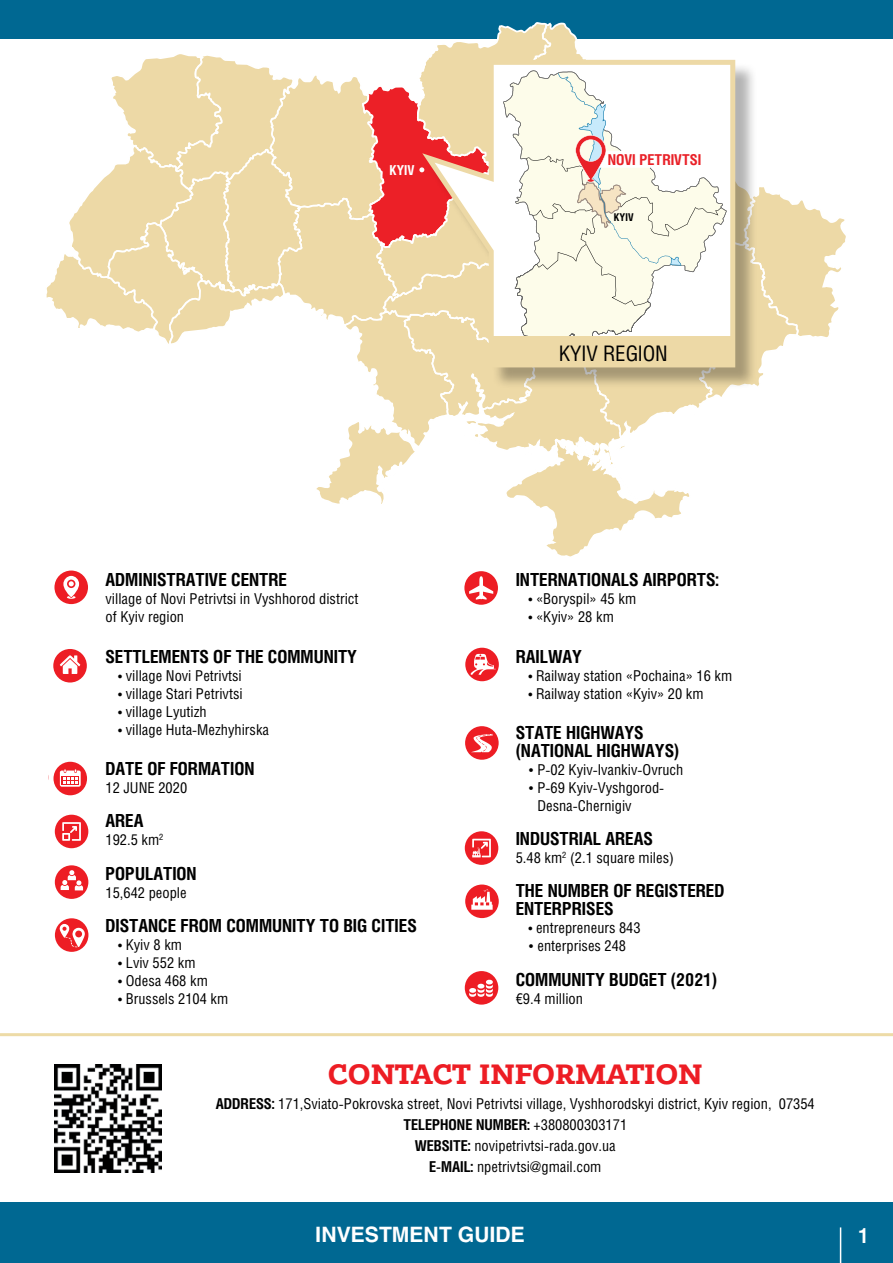
<style>
.page{position:relative;width:893px;height:1263px;background:#fff}
.page>*{position:absolute;margin:0;border:0;box-sizing:border-box;transform-origin:0 0}
.t1{font:700 30px "Bandera Pro";color:#ed1d24}
.t2{font:21.45px "Helios Cond C";color:#000}
.t3{font:700 21px "Helios C";color:#fff}
.t4{font:700 21px "Helios Cond C";color:#fff}
.t5{font:700 18px/18px "Helios Cond C";color:#000}
.t6{font:15px/21px "Helios Cond C";color:#000}
.t7{font:700 15px "Helios Cond C";color:#e92027}
.t8{font:700 13.65px "Helios Cond C";color:#fff}
.t9{font:700 10.8px "Helios Cond C";color:#000}
.s1{font-family:"Times New Roman"}
.s2{font-weight:700}
</style>
<div class="page">
<div style="left:0;top:0;width:893px;height:39px;background:#006892"></div>
<div style="left:0;top:1202px;width:893px;height:61px;background:#006892"></div>
<hr style="left:840px;top:1227px;width:1px;height:36px;background:#fff">
<svg style="left:46px;top:22px;width:800px;height:535px"></svg>
<div style="left:493px;top:336px;width:241px;height:30px;background:#edd9a6"></div>
<div style="left:54px;top:570px;width:34px;height:34px;background:#ed1d24;border-radius:50%"></div>
<svg style="left:63px;top:576px;width:16px;height:23px"></svg>
<svg style="left:464px;top:571px;width:34px;height:34px"></svg>
<svg style="left:469px;top:576px;width:24px;height:24px"></svg>
<div style="left:465px;top:648px;width:34px;height:33px;background:#ed1d24;border-radius:50%"></div>
<svg style="left:471px;top:654px;width:25px;height:21px"></svg>
<div style="left:465px;top:726px;width:34px;height:34px;background:#ed1d24;border-radius:50%"></div>
<svg style="left:472px;top:734px;width:21px;height:18px"></svg>
<div style="left:465px;top:831px;width:33px;height:34px;background:#ed1d24;border-radius:50%"></div>
<svg style="left:472px;top:839px;width:19px;height:18px"></svg>
<div style="left:465px;top:884px;width:34px;height:34px;background:#ed1d24;border-radius:50%"></div>
<svg style="left:471px;top:889px;width:22px;height:21px"></svg>
<div style="left:465px;top:971px;width:33px;height:34px;background:#ed1d24;border-radius:50%"></div>
<svg style="left:469px;top:979px;width:24px;height:18px"></svg>
<div style="left:53px;top:649px;width:34px;height:33px;background:#ed1d24;border-radius:50%"></div>
<svg style="left:60px;top:655px;width:20px;height:19px"></svg>
<div style="left:54px;top:762px;width:33px;height:33px;background:#ed1d24;border-radius:50%"></div>
<svg style="left:60px;top:769px;width:21px;height:18px"></svg>
<div style="left:55px;top:815px;width:33px;height:33px;background:#ed1d24;border-radius:50%"></div>
<svg style="left:62px;top:822px;width:19px;height:19px"></svg>
<div style="left:55px;top:865px;width:33px;height:34px;background:#ed1d24;border-radius:50%"></div>
<svg style="left:61px;top:870px;width:22px;height:20px"></svg>
<div style="left:55px;top:918px;width:33px;height:34px;background:#ed1d24;border-radius:50%"></div>
<svg style="left:60px;top:924px;width:25px;height:23px"></svg>
<hr style="left:0;top:1033px;width:893px;height:3px;background:#eddba7">
<img style="left:54px;top:1064px;width:107px;height:108px">
<p class="t8" style="left:389px;top:162px;width:27px">KYIV</p>
<p class="t5" style="left:105px;top:570px;width:183px">ADMINISTRATIVE CENTRE</p>
<p class="t6" style="left:105px;top:590px;width:254px;line-height:18px">village of Novi Petrivtsi in Vyshhorod district of Kyiv region</p>
<p class="t5" style="left:105px;top:647px;width:253px">SETTLEMENTS OF THE COMMUNITY</p>
<p class="t6" style="left:118px;top:665px;width:125px">• village Novi Petrivtsi</p>
<p class="t6" style="left:118px;top:683px;width:126px">• village Stari Petrivtsi</p>
<p class="t6" style="left:118px;top:701px;width:90px">• village Lyutizh</p>
<p class="t6" style="left:118px;top:719px;width:152px">• village Huta-Mezhyhirskа</p>
<p class="t5" style="left:105px;top:759px;width:150px">DATE OF FORMATION</p>
<p class="t6" style="left:105px;top:777px;width:83px">12 JUNE 2020</p>
<p class="t5" style="left:105px;top:811px;width:39px">AREA</p>
<p class="t6" style="left:105px;top:829px;width:59px">192.5 km<sup>2</sup></p>
<p class="t5" style="left:105px;top:864px;width:93px">POPULATION</p>
<p class="t6" style="left:105px;top:881px;width:83px">15,642 people</p>
<p class="t5" style="left:105px;top:916px;width:313px">DISTANCE FROM COMMUNITY TO BIG CITIES</p>
<p class="t6" style="left:118px;top:934px;width:65px">• Kyiv 8 km</p>
<p class="t6" style="left:118px;top:952px;width:79px">• Lviv 552 km</p>
<p class="t6" style="left:118px;top:970px;width:91px">• Odesa 468 km</p>
<p class="t6" style="left:118px;top:988px;width:112px">• Brussels 2104 km</p>
<p class="t7" style="left:608px;top:150px;width:95px">NOVI PETRIVTSI</p>
<p class="t9" style="left:614px;top:211px;width:21px">KYIV</p>
<h2 class="t2" style="left:559px;top:340px;width:111px">KYIV REGION</h2>
<p class="t5" style="left:516px;top:570px;width:205px">INTERNATIONALS AIRPORTS:</p>
<p class="t6" style="left:528px;top:588px;width:109px">• «Boryspil» 45 km</p>
<p class="t6" style="left:528px;top:606px;width:87px">• «Kyiv» 28 km</p>
<p class="t5" style="left:516px;top:647px;width:68px">RAILWAY</p>
<p class="t6" style="left:528px;top:664px;width:205px">• Railway station «Pochaina» 16 km</p>
<p class="t6" style="left:528px;top:682px;width:177px">• Railway station «Kyiv» 20 km</p>
<p class="t5" style="left:516px;top:723px;width:165px">STATE HIGHWAYS (NATIONAL HIGHWAYS)</p>
<p class="t6" style="left:528px;top:759px;width:156px"><span class="s1">•</span> Р-02 Kyiv-Ivankiv-Ovruch</p>
<p class="t6" style="left:537px;top:778px;width:128px;line-height:18px;text-indent:-9px"><span class="s1">•</span> Р-69 Kyiv-Vyshgorod-<br>Desna-Chernigiv</p>
<p class="t5" style="left:516px;top:829px;width:139px">INDUSTRIAL AREAS</p>
<p class="t6" style="left:516px;top:847px;width:160px">5.48 km<sup>2</sup> (2.1 square miles)</p>
<p class="t5" style="left:516px;top:881px;width:210px">THE NUMBER OF REGISTERED<br>ENTERPRISES</p>
<p class="t6" style="left:528px;top:917px;width:114px">• entrepreneurs 843</p>
<p class="t6" style="left:528px;top:935px;width:99px"><span class="s1">•</span> enterprises 248</p>
<p class="t5" style="left:516px;top:970px;width:203px">COMMUNITY BUDGET (2021)</p>
<p class="t6" style="left:516px;top:987px;width:69px">€9.4 million</p>
<h1 class="t1" style="left:328px;top:1055px;width:376px">CONTACT INFORMATION</h1>
<p class="t6" style="left:216px;top:1093px;width:601px;text-align:center"><span class="s2">ADDRESS:</span> 171,Sviato-Pokrovska street, Novi Petrivtsi village, Vyshhorodskyi district, Kyiv region, 07354<br><span class="s2">TELEPHONE NUMBER:</span> +380800303171<br><span class="s2">WEBSITE:</span> novipetrivtsi-rada.gov.ua<br><span class="s2">E-MAIL:</span> npetrivtsi@gmail.com</p>
<h3 class="t3" style="left:315px;top:1222px;width:211px">INVESTMENT GUIDE</h3>
<h3 class="t4" style="left:859px;top:1222px;width:11px">1</h3>
</div>
